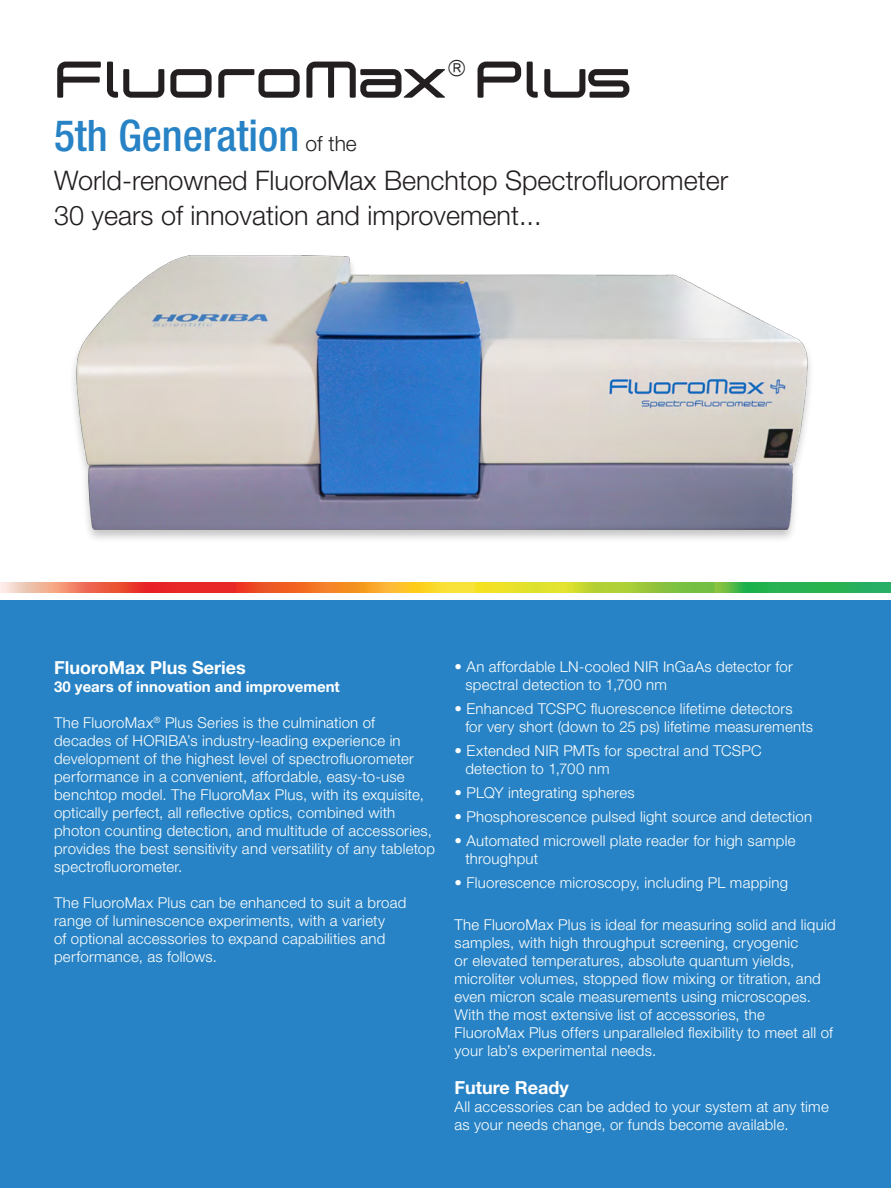
<style>
.page{position:relative;width:891px;height:1188px;background:#fff}
.page>*{position:absolute;margin:0;border:0;box-sizing:border-box;transform-origin:0 0}
.t1{font:54px "Popstarregular";letter-spacing:-.01em;color:#231f20}
.t2{font:500 condensed 43.5px "Helvetica Neue LT Std";color:#2783c5}
.t3{font:300 27px "Helvetica Neue LT Std";color:#231f20}
.t4{font:700 18px "Helvetica Neue LT Std";color:#fff}
.t5{font:300 15px/18px "Helvetica Neue LT Std";letter-spacing:.015em;color:#fff}
.t6{font:700 15px "Helvetica Neue LT Std";color:#fff}
.s1{font-weight:300;font-stretch:normal;font-size:21px;color:#231f20}
</style>
<div class="page">
<div style="left:0;top:600px;width:891px;height:588px;background:#2783c5"></div>
<img style="left:0;top:582px;width:891px;height:11px">
<img style="left:73px;top:255px;width:738px;height:284px">
<p class="t1" style="left:54px;top:54px;width:580px">FluoroMax➔ Plus</p>
<p class="t2" style="left:54px;top:110px;width:304px">5th Generation <span class="s1">of the</span></p>
<p class="t3" style="left:54px;top:164px;width:676px">World-renowned FluoroMax Benchtop Spectrofluorometer</p>
<p class="t3" style="left:54px;top:199px;width:489px">30 years of innovation and improvement...</p>
<p class="t4" style="left:54px;top:657px;width:193px">FluoroMax Plus Series</p>
<p class="t6" style="left:54px;top:678px;width:287px">30 years of innovation and improvement</p>
<p class="t5" style="left:54px;top:714px;width:383px">The FluoroMax<sup>®</sup> Plus Series is the culmination of decades of HORIBA’s industry-leading experience in development of the highest level of spectrofluorometer performance in a convenient, affordable, easy-to-use benchtop model. The FluoroMax Plus, with its exquisite, optically perfect, all reflective optics, combined with photon counting detection, and multitude of accessories, provides the best sensitivity and versatility of any tabletop spectrofluorometer.</p>
<p class="t5" style="left:54px;top:894px;width:354px">The FluoroMax Plus can be enhanced to suit a broad range of luminescence experiments, with a variety<br>of optional accessories to expand capabilities and performance, as follows.</p>
<p class="t5" style="left:455px;top:658px;width:340px">• An affordable LN-cooled NIR InGaAs detector for</p>
<p class="t5" style="left:465px;top:676px;width:203px">spectral detection to 1,700 nm</p>
<p class="t5" style="left:455px;top:700px;width:340px">• Enhanced TCSPC fluorescence lifetime detectors</p>
<p class="t5" style="left:465px;top:718px;width:349px">for very short (down to 25 ps) lifetime measurements</p>
<p class="t5" style="left:455px;top:742px;width:309px">• Extended NIR PMTs for spectral and TCSPC</p>
<p class="t5" style="left:465px;top:760px;width:146px">detection to 1,700 nm</p>
<p class="t5" style="left:455px;top:784px;width:182px">• PLQY integrating spheres</p>
<p class="t5" style="left:455px;top:808px;width:359px">• Phosphorescence pulsed light source and detection</p>
<p class="t5" style="left:455px;top:832px;width:342px">• Automated microwell plate reader for high sample</p>
<p class="t5" style="left:465px;top:850px;width:74px">throughput</p>
<p class="t5" style="left:455px;top:874px;width:335px">• Fluorescence microscopy, including PL mapping</p>
<p class="t5" style="left:455px;top:916px;width:383px">The FluoroMax Plus is ideal for measuring solid and liquid samples, with high throughput screening, cryogenic<br>or elevated temperatures, absolute quantum yields, microliter volumes, stopped flow mixing or titration, and even micron scale measurements using microscopes.<br>With the most extensive list of accessories, the FluoroMax Plus offers unparalleled flexibility to meet all of your lab’s experimental needs.</p>
<p class="t4" style="left:455px;top:1076px;width:116px">Future Ready</p>
<p class="t5" style="left:455px;top:1097px;width:376px">All accessories can be added to your system at any time as your needs change, or funds become available.</p>
</div>
